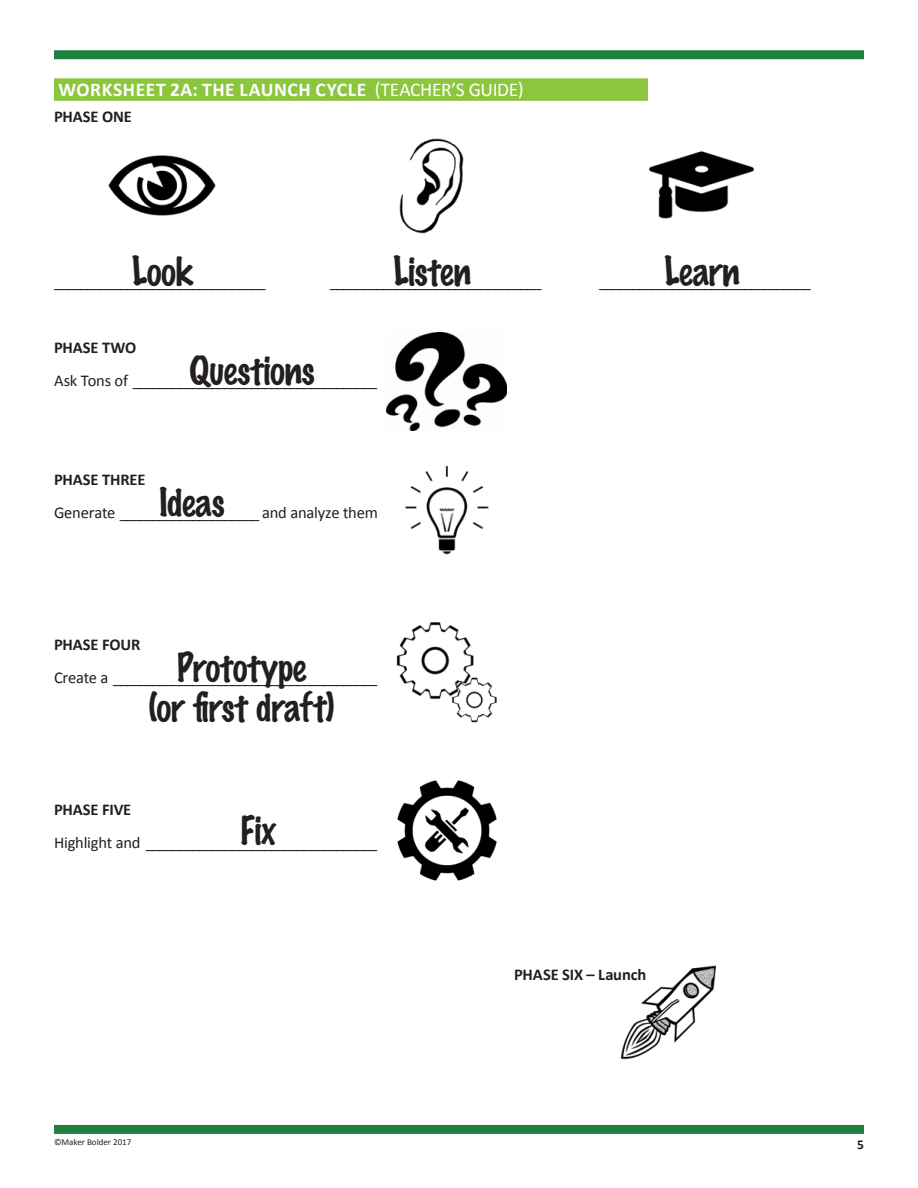
<style>
.page{position:relative;width:918px;height:1188px;background:#fff}
.page>*{position:absolute;margin:0;border:0;box-sizing:border-box;transform-origin:0 0}
.body_copy{font:100 36px/40.5px "Marker Felt";letter-spacing:-.015em;color:#231f20;text-align:center}
.Green_bar_white_type{font:700 19.5px "Calibri";letter-spacing:.03em;color:#fff}
.body_copy-2{font:16.5px "Calibri";letter-spacing:-.015em;color:#231f20}
.body_copy-3{font:700 16.5px "Calibri";letter-spacing:-.01em;color:#231f20}
.t1{font:700 13.5px "Calibri";color:#231f20}
.t2{font:9px "Calibri";color:#231f20}
.s1{font-weight:400}
</style>
<div class="page">
<div style="left:54px;top:1125px;width:810px;height:9px;background:#20813e"></div>
<div style="left:54px;top:50px;width:810px;height:9px;background:#20813e"></div>
<div style="left:54px;top:78px;width:594px;height:23px;background:#8bc63e"></div>
<img style="left:108px;top:156px;width:108px;height:60px">
<img style="left:400px;top:138px;width:63px;height:96px">
<img style="left:650px;top:151px;width:104px;height:68px">
<img style="left:387px;top:333px;width:120px;height:97px">
<img style="left:405px;top:465px;width:84px;height:90px">
<img style="left:396px;top:622px;width:101px;height:101px">
<img style="left:397px;top:780px;width:100px;height:101px">
<img style="left:620px;top:965px;width:96px;height:95px">
<p class="Green_bar_white_type" style="left:59px;top:75px;width:467px">WORKSHEET 2A: THE LAUNCH CYCLE <span class="s1">(TEACHER’S GUIDE)</span></p>
<p class="body_copy-3" style="left:54px;top:105px;width:79px">PHASE ONE</p>
<p class="body_copy" style="left:132px;top:251px;width:62px">Look</p>
<p class="body_copy" style="left:393px;top:251px;width:79px">Listen</p>
<p class="body_copy" style="left:664px;top:251px;width:77px">Learn</p>
<p class="body_copy-2" style="left:54px;top:271px;width:213px">________________________________</p>
<p class="body_copy-2" style="left:330px;top:271px;width:213px">________________________________</p>
<p class="body_copy-2" style="left:599px;top:271px;width:213px">________________________________</p>
<p class="body_copy-3" style="left:54px;top:336px;width:84px">PHASE TWO</p>
<p class="body_copy-2" style="left:54px;top:370px;width:325px">Ask Tons of _____________________________________</p>
<p class="body_copy" style="left:189px;top:349px;width:127px">Questions</p>
<p class="body_copy-3" style="left:54px;top:468px;width:93px">PHASE THREE</p>
<p class="body_copy-2" style="left:54px;top:502px;width:325px">Generate _____________________ and analyze them</p>
<p class="body_copy" style="left:159px;top:481px;width:67px">Ideas</p>
<p class="body_copy-3" style="left:54px;top:633px;width:88px">PHASE FOUR</p>
<p class="body_copy-2" style="left:54px;top:667px;width:325px">Create a ________________________________________</p>
<p class="body_copy" style="left:148px;top:646px;width:188px">Prototype<br>(or first draft)</p>
<p class="body_copy-3" style="left:54px;top:798px;width:79px">PHASE FIVE</p>
<p class="body_copy-2" style="left:54px;top:832px;width:325px">Highlight and ___________________________________</p>
<p class="body_copy" style="left:240px;top:810px;width:38px">Fix</p>
<p class="body_copy-3" style="left:514px;top:963px;width:134px">PHASE SIX – Launch</p>
<p class="t2" style="left:54px;top:1136px;width:79px">©Maker Bolder 2017</p>
<p class="t1" style="left:857px;top:1135px;width:8px">5</p>
</div>
